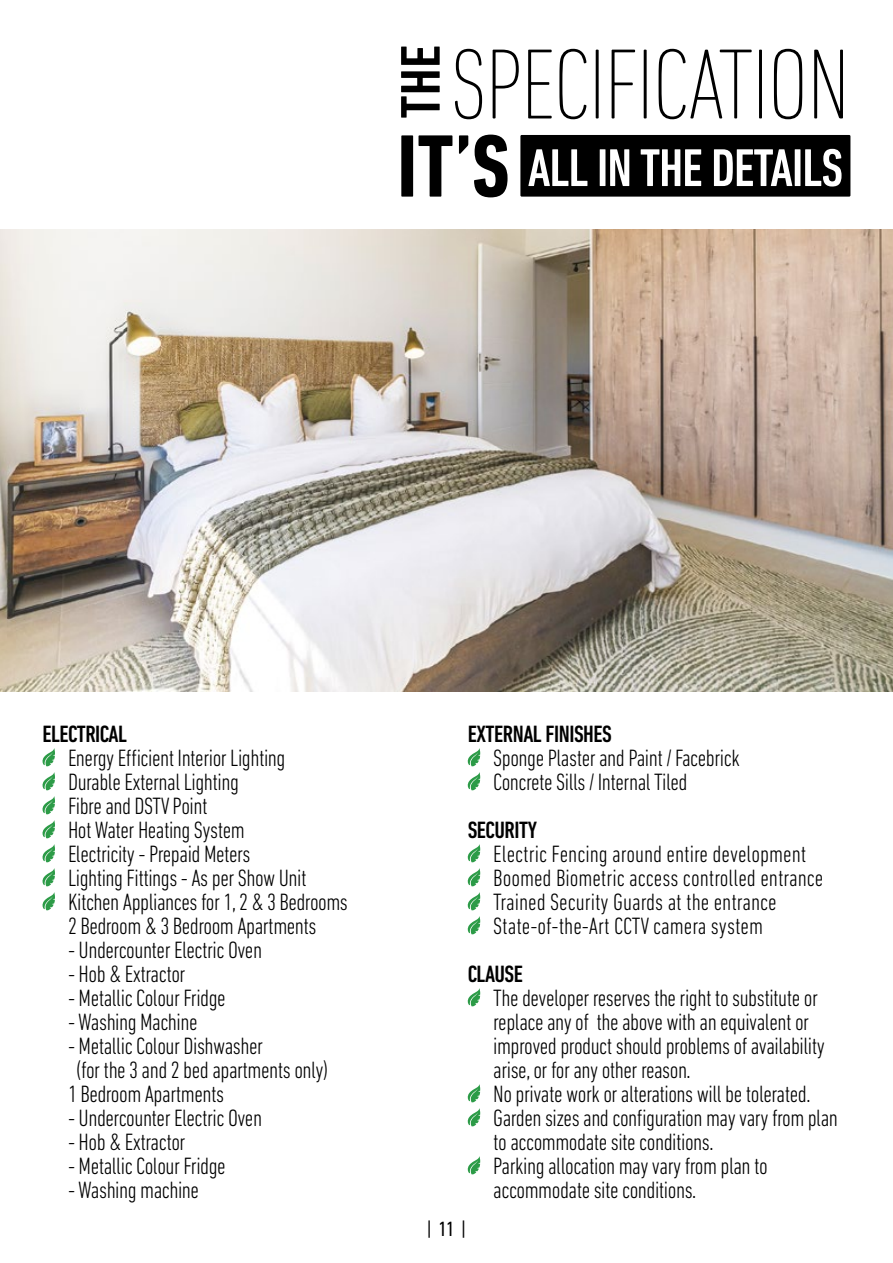
<style>
.page{position:relative;width:893px;height:1263px;background:#fff}
.page>*{position:absolute;margin:0;border:0;box-sizing:border-box;transform-origin:0 0}
.t1{font:200 condensed 101.25px "DIN Next LT Pro";letter-spacing:-.02em;color:#000}
.t2{font:700 condensed 90px "DIN Next LT Pro";color:#000}
.t3{font:500 condensed 56.7px "DIN Next LT Pro";color:#000;scale:1.08 1}
.t4{font:500 condensed 54px "DIN Next LT Pro";letter-spacing:-.02em;color:#fff}
.t5{font:300 condensed 24px/24px "DIN Next LT Pro";letter-spacing:-.02em;color:#000}
.t6{font:300 condensed 24px/24px "DIN Next LT Pro";color:#000}
.t7{font:500 condensed 24px "DIN Next LT Pro";letter-spacing:-.02em;color:#000}
.t8{font:condensed 21px "DIN Next LT Pro";color:#000}
</style>
<div class="page">
<div style="left:520px;top:135px;width:330px;height:62px;background:#000"></div>
<svg style="left:42px;top:748px;width:13px;height:18px"></svg>
<svg style="left:42px;top:772px;width:13px;height:18px"></svg>
<svg style="left:42px;top:796px;width:13px;height:18px"></svg>
<svg style="left:42px;top:820px;width:13px;height:18px"></svg>
<svg style="left:42px;top:844px;width:13px;height:18px"></svg>
<svg style="left:42px;top:868px;width:13px;height:18px"></svg>
<svg style="left:42px;top:892px;width:13px;height:18px"></svg>
<svg style="left:467px;top:748px;width:13px;height:18px"></svg>
<svg style="left:467px;top:772px;width:13px;height:18px"></svg>
<svg style="left:467px;top:844px;width:13px;height:18px"></svg>
<svg style="left:467px;top:868px;width:13px;height:18px"></svg>
<svg style="left:467px;top:892px;width:13px;height:18px"></svg>
<svg style="left:467px;top:916px;width:13px;height:18px"></svg>
<svg style="left:467px;top:988px;width:13px;height:18px"></svg>
<svg style="left:467px;top:1084px;width:13px;height:18px"></svg>
<svg style="left:467px;top:1108px;width:13px;height:18px"></svg>
<svg style="left:467px;top:1156px;width:13px;height:18px"></svg>
<img style="left:0;top:230px;width:893px;height:461px">
<h3 class="t3" style="left:388px;top:118px;width:70px;rotate:-90deg">THE</h3>
<h1 class="t1" style="left:450px;top:27px;width:402px">SPECIFICATION</h1>
<h2 class="t2" style="left:397px;top:115px;width:114px">IT’S</h2>
<h3 class="t4" style="left:528px;top:137px;width:317px">ALL IN THE DETAILS</h3>
<p class="t7" style="left:43px;top:721px;width:86px">ELECTRICAL</p>
<p class="t5" style="left:68px;top:746px;width:281px">Energy Efficient Interior Lighting<br>Durable External Lighting<br>Fibre and DSTV Point<br>Hot Water Heating System<br>Electricity - Prepaid Meters<br>Lighting Fittings - As per Show Unit<br>Kitchen Appliances for 1, 2 &amp; 3 Bedrooms<br>2 Bedroom &amp; 3 Bedroom Apartments</p>
<p class="t5" style="left:68px;top:938px;width:196px">- Undercounter Electric Oven</p>
<p class="t5" style="left:68px;top:962px;width:119px">- Hob &amp; Extractor</p>
<p class="t5" style="left:68px;top:986px;width:159px">- Metallic Colour Fridge</p>
<p class="t5" style="left:68px;top:1010px;width:131px">- Washing Machine</p>
<p class="t5" style="left:68px;top:1034px;width:197px">- Metallic Colour Dishwasher</p>
<p class="t5" style="left:76px;top:1058px;width:254px">(for the 3 and 2 bed apartments only)</p>
<p class="t5" style="left:68px;top:1082px;width:158px">1 Bedroom Apartments</p>
<p class="t5" style="left:68px;top:1106px;width:196px">- Undercounter Electric Oven</p>
<p class="t5" style="left:68px;top:1130px;width:119px">- Hob &amp; Extractor</p>
<p class="t5" style="left:68px;top:1154px;width:159px">- Metallic Colour Fridge</p>
<p class="t5" style="left:68px;top:1178px;width:133px">- Washing machine</p>
<p class="t7" style="left:468px;top:721px;width:146px">EXTERNAL FINISHES</p>
<p class="t5" style="left:493px;top:746px;width:248px">Sponge Plaster and Paint / Facebrick<br>Concrete Sills / Internal Tiled</p>
<p class="t7" style="left:468px;top:817px;width:71px">SECURITY</p>
<p class="t6" style="left:493px;top:842px;width:332px">Electric Fencing around entire development Boomed Biometric access controlled entrance Trained Security Guards at the entrance State-of-the-Art CCTV camera system</p>
<p class="t7" style="left:468px;top:961px;width:57px">CLAUSE</p>
<p class="t5" style="left:493px;top:986px;width:346px">The developer reserves the right to substitute or replace any of the above with an equivalent or improved product should problems of availability arise, or for any other reason.<br>No private work or alterations will be tolerated.<br>Garden sizes and configuration may vary from plan to accommodate site conditions.<br>Parking allocation may vary from plan to accommodate site conditions.</p>
<p class="t8" style="left:427px;top:1217px;width:41px">| 11 |</p>
</div>
